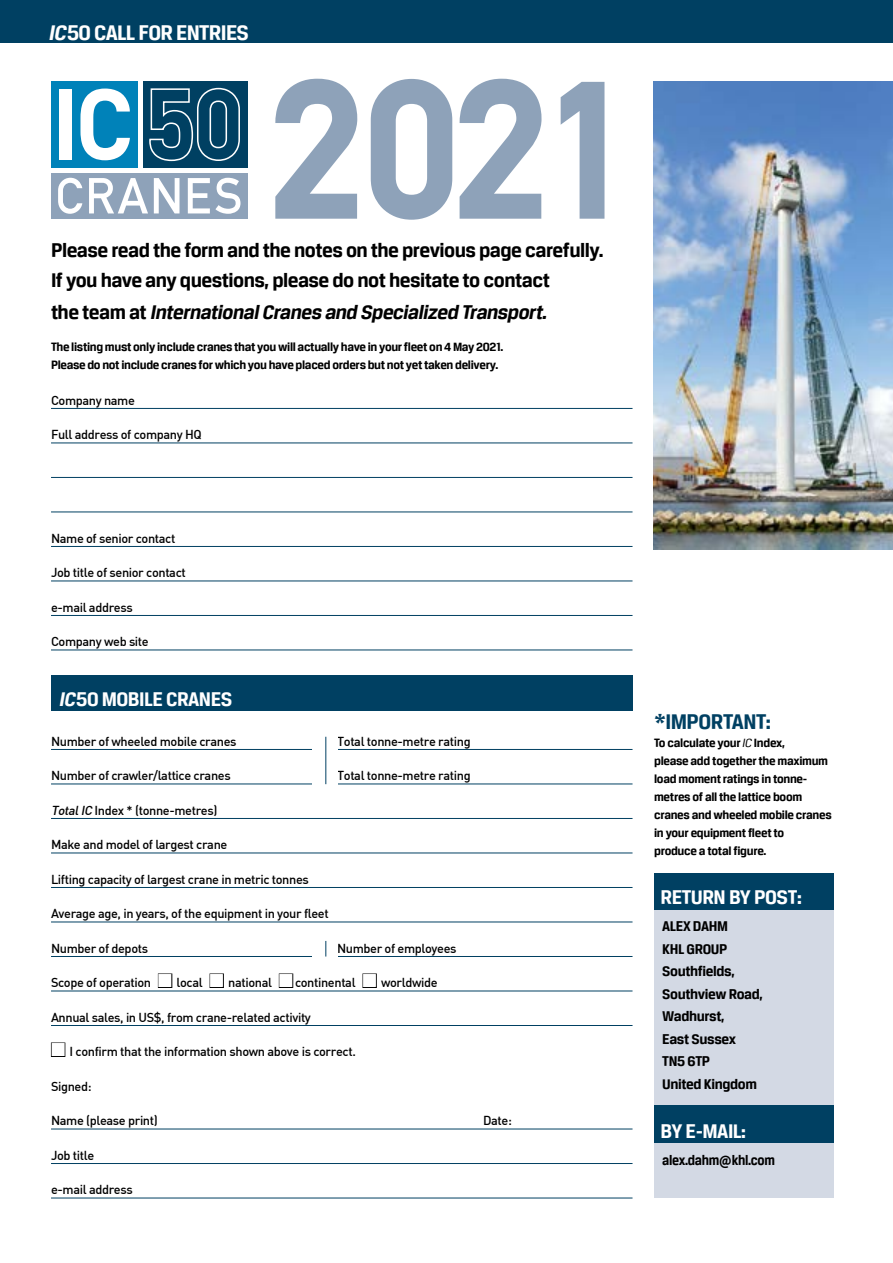
<style>
.page{position:relative;width:893px;height:1263px;background:#fff}
.page>*{position:absolute;margin:0;border:0;box-sizing:border-box;transform-origin:0 0}
.t1{font:700 207.9px "DIN Mittel EF";color:#8ea2b9}
.t2{font:700 22.5px "Breuer Text";letter-spacing:-.03em;color:#fff}
.t3{font:700 22.5px "Breuer Text";letter-spacing:-.025em;color:#004062}
.t4{font:700 21px/30.8px "Breuer Text";letter-spacing:-.025em;color:#000}
.t5{font:700 21px "Breuer Text";letter-spacing:-.025em;color:#fff}
.t6{font:700 15px/22.5px "Breuer Text";letter-spacing:-.025em;color:#000}
.t7{font:700 15px "Breuer Text";letter-spacing:-.025em;color:#000;scale:.91 1}
.t8{font:500 12.75px "DIN";letter-spacing:-.03em;color:#000}
.t9{font:700 12.75px/18px "Breuer Text";letter-spacing:-.025em;color:#000}
.s1{font-style:italic}
.s2{font-weight:400;font-style:italic}
.s3{font-family:"DIN Mittel EF"}
</style>
<div class="page">
<div style="left:0;top:0;width:893px;height:43px;background:#004062"></div>
<hr style="left:51px;top:749px;width:581px;height:1px;background:#004062">
<hr style="left:51px;top:783px;width:581px;height:1px;background:#004062">
<hr style="left:51px;top:818px;width:581px;height:1px;background:#004062">
<hr style="left:51px;top:852px;width:581px;height:1px;background:#004062">
<hr style="left:51px;top:887px;width:581px;height:1px;background:#004062">
<hr style="left:51px;top:921px;width:581px;height:1px;background:#004062">
<hr style="left:51px;top:956px;width:581px;height:1px;background:#004062">
<hr style="left:51px;top:990px;width:581px;height:1px;background:#004062">
<hr style="left:51px;top:1025px;width:581px;height:1px;background:#004062">
<hr style="left:51px;top:1128px;width:581px;height:1px;background:#004062">
<hr style="left:51px;top:1163px;width:581px;height:1px;background:#004062">
<hr style="left:51px;top:1197px;width:581px;height:1px;background:#004062">
<hr style="left:51px;top:408px;width:581px;height:1px;background:#004062">
<hr style="left:51px;top:443px;width:581px;height:1px;background:#004062">
<hr style="left:51px;top:477px;width:581px;height:1px;background:#004062">
<hr style="left:51px;top:512px;width:581px;height:1px;background:#004062">
<hr style="left:51px;top:546px;width:581px;height:1px;background:#004062">
<hr style="left:51px;top:581px;width:581px;height:1px;background:#004062">
<hr style="left:51px;top:615px;width:581px;height:1px;background:#004062">
<hr style="left:51px;top:650px;width:581px;height:1px;background:#004062">
<div style="left:654px;top:873px;width:179px;height:324px;background:#d3d9e4"></div>
<div style="left:654px;top:873px;width:179px;height:36px;background:#004062"></div>
<div style="left:654px;top:1105px;width:179px;height:38px;background:#004062"></div>
<img style="left:654px;top:81px;width:239px;height:468px">
<div style="left:51px;top:81px;width:87px;height:87px;background:#0082b9"></div>
<div style="left:143px;top:81px;width:105px;height:87px;background:#004062"></div>
<svg style="left:80px;top:89px;width:50px;height:71px"></svg>
<div style="left:59px;top:89px;width:13px;height:71px;background:#fff"></div>
<svg style="left:149px;top:87px;width:91px;height:75px"></svg>
<div style="left:51px;top:173px;width:197px;height:46px;background:#8ea2b9"></div>
<svg style="left:58px;top:178px;width:182px;height:36px"></svg>
<div style="left:51px;top:675px;width:581px;height:36px;background:#004062"></div>
<div style="left:313px;top:733px;width:25px;height:59px;background:#fff"></div>
<hr style="left:325px;top:737px;width:1px;height:47px;background:#004062">
<div style="left:313px;top:940px;width:25px;height:23px;background:#fff"></div>
<svg style="left:325px;top:941px;width:1px;height:15px"></svg>
<h2 class="t2" style="left:49px;top:20px;width:201px"><span class="s1">IC</span>50 CALL FOR ENTRIES</h2>
<h1 class="t1" style="left:269px;top:29px;width:372px">2021</h1>
<h3 class="t4" style="left:51px;top:235px;width:554px">Please read the form and the notes on the previous page carefully.<br>If you have any questions, please do not hesitate to contact<br>t h e t e a m a t <span class="s1">InternationalCranes and Specialized Transport.</span></h3>
<p class="t9" style="left:51px;top:338px;width:454px">The listing must only include cranes that you will actually have in your fleet on 4 May 2021.<br>Please do not include cranes for which you have placed orders but not yet taken delivery.</p>
<p class="t8" style="left:51px;top:392px;width:85px">Company name</p>
<p class="t8" style="left:51px;top:426px;width:152px">Full address of company HQ</p>
<p class="t8" style="left:51px;top:530px;width:126px">Name of senior contact</p>
<p class="t8" style="left:51px;top:564px;width:136px">Job title of senior contact</p>
<p class="t8" style="left:51px;top:599px;width:83px">e-mail address</p>
<p class="t8" style="left:51px;top:633px;width:99px">Company web site</p>
<h3 class="t5" style="left:59px;top:688px;width:175px"><span class="s1">IC</span>50 MOBILE CRANES</h3>
<p class="t8" style="left:51px;top:733px;width:187px">Number of wheeled mobile cranes</p>
<p class="t8" style="left:337px;top:733px;width:135px">Total tonne-metre rating</p>
<p class="t8" style="left:51px;top:767px;width:181px">Number of crawler/lattice cranes</p>
<p class="t8" style="left:337px;top:767px;width:135px">Total tonne-metre rating</p>
<p class="t8" style="left:51px;top:802px;width:168px"><span class="s1">TotalIC</span> Index * (tonne-metres)</p>
<p class="t8" style="left:51px;top:836px;width:178px">Make and model of largest crane</p>
<p class="t8" style="left:51px;top:871px;width:259px">Lifting capacity of largest crane in metric tonnes</p>
<p class="t8" style="left:51px;top:905px;width:279px">Average age, in years, of the equipment in your fleet</p>
<p class="t8" style="left:51px;top:940px;width:99px">Number of depots</p>
<p class="t8" style="left:337px;top:940px;width:121px">Number of employees</p>
<p class="t8" style="left:51px;top:974px;width:388px">Scope of operation ■ local ■ national ■ continental ■ worldwide</p>
<p class="t8" style="left:51px;top:1009px;width:261px">Annual sales, in US$, from crane-related activity</p>
<p class="t8" style="left:51px;top:1043px;width:306px">■ I confirm that the information shown above is correct.</p>
<p class="t8" style="left:51px;top:1078px;width:42px">Signed:</p>
<p class="t8" style="left:51px;top:1112px;width:108px">Name (please print)</p>
<p class="t8" style="left:483px;top:1112px;width:30px">Date:</p>
<p class="t8" style="left:51px;top:1147px;width:45px">Job title</p>
<p class="t8" style="left:51px;top:1181px;width:83px">e-mail address</p>
<h2 class="t3" style="left:654px;top:709px;width:118px">*IMPORTANT:</h2>
<p class="t9" style="left:654px;top:734px;width:179px">To calculate your <span class="s2">IC</span> Index,<br>please add together the maximum load moment ratings in tonne&shy;metres of all the lattice boom cranes and wheeled mobile cranes in your equipment fleet to<br>produce a total figure.</p>
<h3 class="t5" style="left:660px;top:886px;width:143px">RETURN BY POST:</h3>
<p class="t6" style="left:662px;top:915px;width:102px">ALEX DAHM<br>KHL GROUP<br>Southfields,<br>Southview Road,<br>Wadhurst,<br>East Sussex<br>TN5 6TP<br>United Kingdom</p>
<h3 class="t5" style="left:660px;top:1119px;width:87px">BY E-MAIL:</h3>
<p class="t7" style="left:662px;top:1152px;width:125px">alex.dahm<span class="s3">@</span>khl.com</p>
</div>
